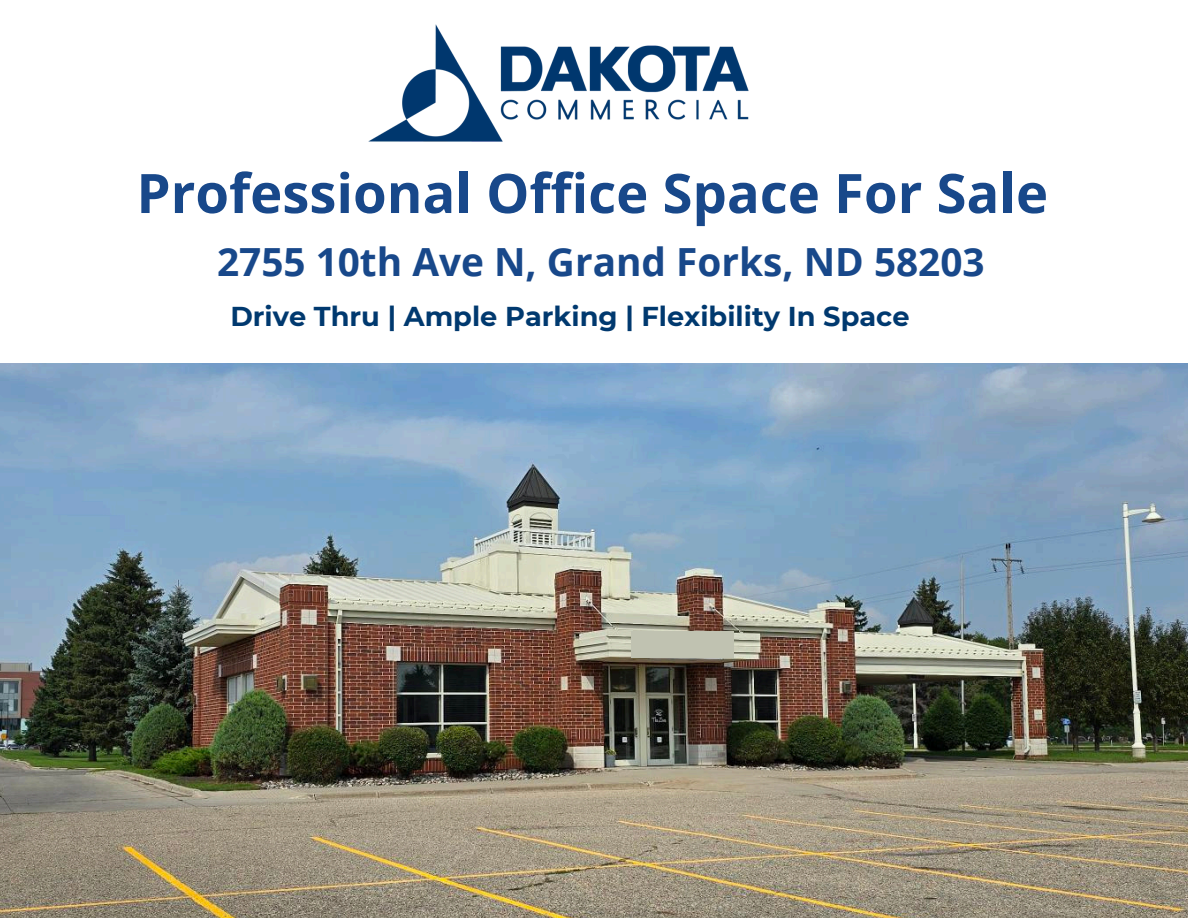
<style>
.page{position:relative;width:1188px;height:918px;background:#fff}
.page>*{position:absolute;margin:0;border:0;box-sizing:border-box;transform-origin:0 0}
.t1{font:700 54.45px "Open Sans";color:#18488a}
.t2{font:700 38.85px "Open Sans";color:#18488a}
.t3{font:700 27.3px "Montserrat";color:#00396f}
</style>
<div class="page">
<img style="left:368px;top:24px;width:381px;height:118px">
<img style="left:0;top:364px;width:1188px;height:554px">
<div style="left:632px;top:632px;width:102px;height:26px;background:#c0c2b1"></div>
<p class="t1" style="left:136px;top:155px;width:913px">Professional Office Space For Sale</p>
<h2 class="t2" style="left:217px;top:234px;width:769px">2755 10th Ave N, Grand Forks, ND 58203</h2>
<p class="t3" style="left:230px;top:300px;width:681px">Drive Thru | Ample Parking | Flexibility In Space</p>
</div>
